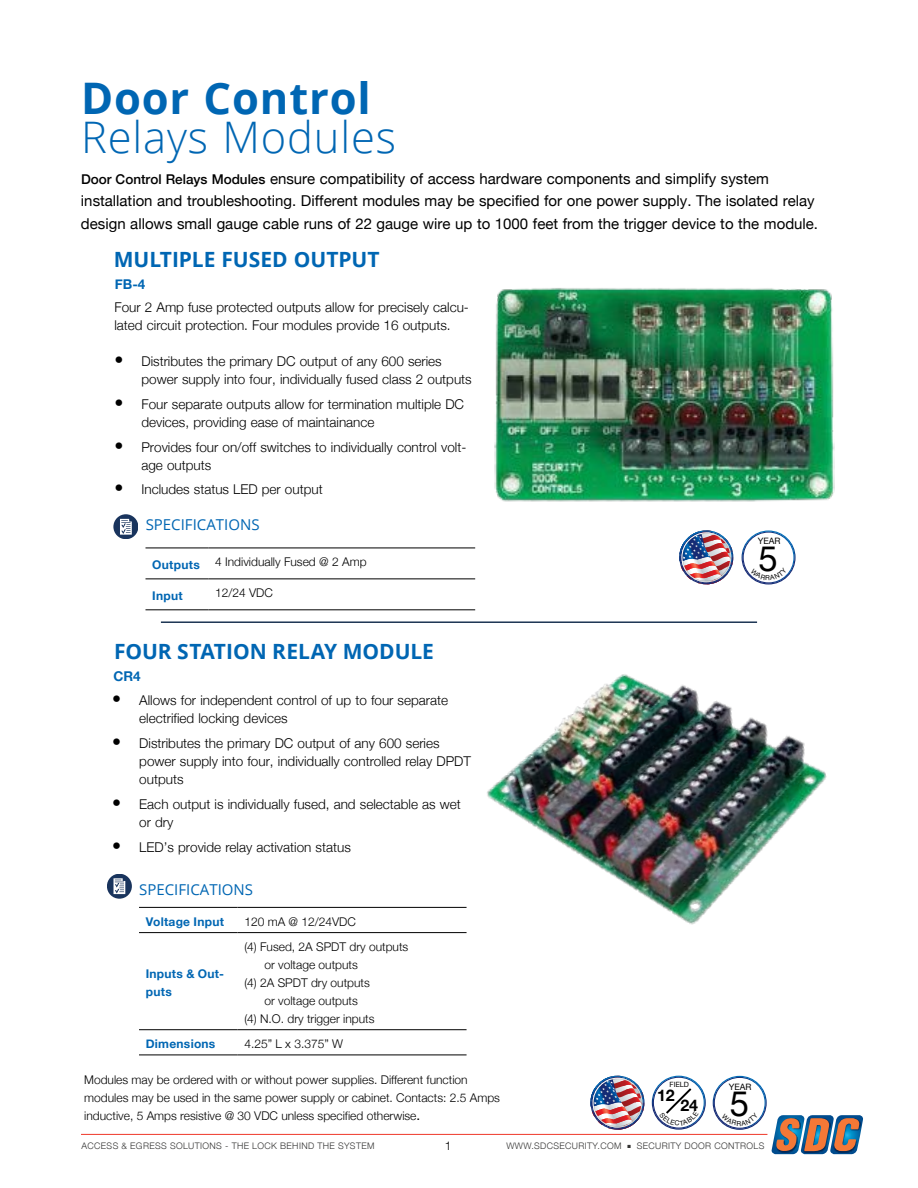
<style>
.page{position:relative;width:918px;height:1188px;background:#fff}
.page>*{position:absolute;margin:0;border:0;box-sizing:border-box;transform-origin:0 0}
.t1{font:300 43.5px "Open Sans";letter-spacing:.02em;color:#0066b3}
.t2{font:700 43.5px "Open Sans";letter-spacing:.02em;color:#0066b3}
.t3{font:34.65px "Helvetica Neue";color:#000}
.t4{font:700 21px "Open Sans";letter-spacing:-.005em;color:#0066b3}
.t5{font:700 16.05px "Helvetica Neue";color:#000}
.t6{font:15px/22.5px "Helvetica Neue";color:#000}
.t7{font:15px "Open Sans";color:#0066b3}
.t8{font:300 13.5px/18px "Helvetica Neue";color:#000}
.t9{font:700 13.5px "Helvetica Neue";color:#0066b3}
.t10{font:300 12px/18px "Helvetica Neue";color:#000}
.t11{font:700 12px/18px "Helvetica Neue";letter-spacing:.025em;color:#0066b3}
.t12{font:300 9px "Helvetica Neue";letter-spacing:.04em;color:#343433}
.t13{font:8.7px "Helvetica Neue";color:#000}
.t14{font:7.2px "Helvetica Neue";color:#000}
.s1{font-weight:500;font-size:13.5px}
.s2{font-size:18px}
.s3{font-weight:400;font-size:13.5px}
</style>
<div class="page">
<hr style="left:81px;top:1134px;width:686px;height:1px;background:#ef3829">
<img style="left:448px;top:609px;width:379px;height:325px">
<hr style="left:139px;top:907px;width:99px;height:1px;background:#000">
<hr style="left:238px;top:907px;width:229px;height:1px;background:#000">
<hr style="left:139px;top:932px;width:99px;height:1px;background:#000">
<hr style="left:238px;top:932px;width:229px;height:1px;background:#000">
<hr style="left:139px;top:1029px;width:99px;height:1px;background:#000">
<hr style="left:238px;top:1029px;width:229px;height:1px;background:#000">
<hr style="left:139px;top:1055px;width:99px;height:1px;background:#000">
<hr style="left:238px;top:1055px;width:229px;height:1px;background:#000">
<svg style="left:107px;top:874px;width:25px;height:25px"></svg>
<svg style="left:114px;top:878px;width:11px;height:16px"></svg>
<img style="left:494px;top:288px;width:341px;height:214px">
<hr style="left:146px;top:548px;width:62px;height:1px;background:#000">
<hr style="left:208px;top:548px;width:267px;height:1px;background:#000">
<hr style="left:146px;top:579px;width:62px;height:1px;background:#000">
<hr style="left:208px;top:579px;width:267px;height:1px;background:#000">
<hr style="left:146px;top:610px;width:62px;height:1px;background:#000">
<hr style="left:208px;top:610px;width:267px;height:1px;background:#000">
<div style="left:113px;top:514px;width:25px;height:25px;background:#19345d;border-radius:12px"></div>
<svg style="left:120px;top:519px;width:12px;height:16px"></svg>
<hr style="left:161px;top:621px;width:596px;height:2px;background:#1c3553">
<img style="left:679px;top:530px;width:54px;height:54px">
<img style="left:590px;top:1076px;width:55px;height:54px">
<svg style="left:742px;top:530px;width:54px;height:55px"></svg>
<svg style="left:713px;top:1075px;width:150px;height:79px"></svg>
<svg style="left:652px;top:1075px;width:54px;height:55px"></svg>
<h1 class="t2" style="left:81px;top:68px;width:291px">Door Control</h1>
<h1 class="t1" style="left:81px;top:107px;width:317px">Relays Modules</h1>
<p class="t6" style="left:81px;top:167px;width:739px"><span class="s1">Door Control Relays Modules</span> ensure compatibility of access hardware components and simplify system installation and troubleshooting. Different modules may be specified for one power supply. The isolated relay design allows small gauge cable runs of 22 gauge wire up to 1000 feet from the trigger device to the module.</p>
<h3 class="t4" style="left:114px;top:245px;width:267px">MULTIPLE FUSED OUTPUT</h3>
<p class="t9" style="left:115px;top:276px;width:32px">FB-4</p>
<p class="t8" style="left:114px;top:298px;width:356px">Four 2 Amp fuse protected outputs allow for precisely calcu&shy;lated circuit protection. Four modules provide 16 outputs.</p>
<p class="t8" style="left:141px;top:352px;width:332px;text-indent:-27px"><span class="s2">•</span> Distributes the primary DC output of any 600 series power supply into four, individually fused class 2 outputs</p>
<p class="t8" style="left:141px;top:395px;width:324px;text-indent:-27px"><span class="s2">•</span> Four separate outputs allow for termination multiple DC devices, providing ease of maintainance</p>
<p class="t8" style="left:141px;top:438px;width:326px;text-indent:-27px"><span class="s2">•</span> Provides four on/off switches to individually control volt&shy;age outputs</p>
<p class="t8" style="left:114px;top:480px;width:210px"><span class="s2">•</span> Includes status LED per output</p>
<p class="t7" style="left:146px;top:514px;width:115px">SPECIFICATIONS</p>
<p class="t11" style="left:152px;top:556px;width:49px">Outputs</p>
<p class="t10" style="left:215px;top:553px;width:153px">4 Individually Fused @ 2 Amp</p>
<p class="t11" style="left:152px;top:587px;width:32px">Input</p>
<p class="t10" style="left:215px;top:584px;width:59px">12/24 VDC</p>
<h3 class="t4" style="left:114px;top:637px;width:322px">FOUR STATION RELAY MODULE</h3>
<p class="t9" style="left:113px;top:668px;width:29px">CR4</p>
<p class="t8" style="left:139px;top:691px;width:310px;text-indent:-27px"><span class="s2">•</span> Allows for independent control of up to four separate electrified locking devices</p>
<p class="t8" style="left:139px;top:734px;width:333px;text-indent:-27px"><span class="s2">•</span> Distributes the primary DC output of any 600 series power supply into four, individually controlled relay DPDT outputs</p>
<p class="t8" style="left:139px;top:795px;width:323px;text-indent:-27px"><span class="s2">•</span> Each output is individually fused, and selectable as wet or dry</p>
<p class="t8" style="left:112px;top:837px;width:240px"><span class="s2">•</span> LED’s provide relay activation status</p>
<p class="t7" style="left:139px;top:879px;width:115px">SPECIFICATIONS</p>
<p class="t11" style="left:146px;top:912px;width:80px">Voltage Input</p>
<p class="t10" style="left:244px;top:912px;width:113px">120 mA @ 12/24VDC</p>
<p class="t11" style="left:146px;top:964px;width:80px">Inputs &amp; Out&shy;puts</p>
<p class="t10" style="left:244px;top:937px;width:166px">(4) Fused, 2A SPDT dry outputs</p>
<p class="t10" style="left:264px;top:955px;width:95px">or voltage outputs</p>
<p class="t10" style="left:244px;top:973px;width:127px">(4) 2A SPDT dry outputs</p>
<p class="t10" style="left:264px;top:991px;width:95px">or voltage outputs</p>
<p class="t10" style="left:244px;top:1009px;width:132px">(4) N.O. dry trigger inputs</p>
<p class="t11" style="left:146px;top:1035px;width:71px">Dimensions</p>
<p class="t10" style="left:244px;top:1035px;width:100px">4.25” L x 3.375” W</p>
<p class="t10" style="left:84px;top:1071px;width:417px">Modules may be ordered with or without power supplies. Different function modules may be used in the same power supply or cabinet. Contacts: 2.5 Amps inductive, 5 Amps resistive @ 30 VDC unless specified otherwise<span class="s3">.</span></p>
<p class="t13" style="left:758px;top:536px;width:24px">YEAR</p>
<h2 class="t3" style="left:759px;top:538px;width:21px">5</h2>
<p class="t14" style="left:670px;top:1081px;width:21px">FIELD</p>
<p class="t5" style="left:657px;top:1086px;width:19px">12</p>
<p class="t5" style="left:680px;top:1095px;width:19px">24</p>
<p class="t13" style="left:729px;top:1081px;width:24px">YEAR</p>
<h2 class="t3" style="left:730px;top:1083px;width:21px">5</h2>
<p class="t12" style="left:82px;top:1141px;width:294px">ACCESS &amp; EGRESS SOLUTIONS - THE LOCK BEHIND THE SYSTEM</p>
<p class="t10" style="left:445px;top:1136px;width:8px">1</p>
<p class="t12" style="left:506px;top:1141px;width:260px">WWW.SDCSECURITY.COM ■ SECURITY DOOR CONTROLS</p>
</div>
